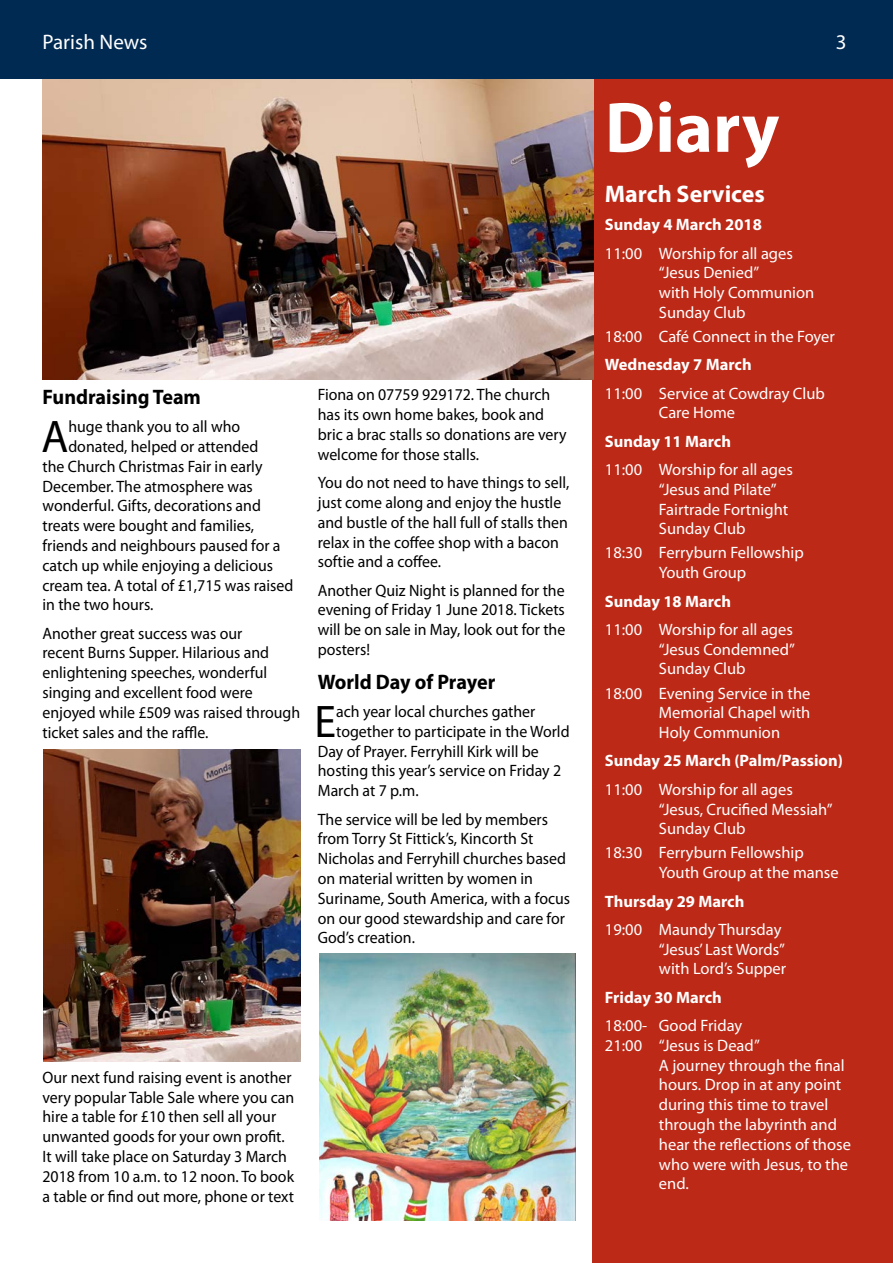
<style>
.page{position:relative;width:893px;height:1263px;background:#fff}
.page>*{position:absolute;margin:0;border:0;box-sizing:border-box;transform-origin:0 0}
.t1{font:700 72px "Myriad Pro";color:#fff}
.t2{font:45.9px "Myriad Pro";color:#000;scale:.96 1}
.t3{font:700 24px "Myriad Pro";color:#fff}
.t4{font:700 21px "Myriad Pro";color:#000;scale:.96 1}
.t5{font:21px "Myriad Pro";color:#fff}
.t6{font:16.5px/19.8px "Myriad Pro";color:#000;scale:.96 1}
.t7{font:16.5px/19.8px "Myriad Pro";color:#fff}
.t8{font:700 16.5px "Myriad Pro";color:#fff}
</style>
<div class="page">
<div style="left:592px;top:79px;width:301px;height:1184px;background:#bc2917"></div>
<div style="left:0;top:0;width:893px;height:15px;background:#002a52"></div>
<div style="left:0;top:15px;width:893px;height:28px;background:#002a52"></div>
<div style="left:0;top:43px;width:893px;height:36px;background:#002a52"></div>
<img style="left:319px;top:954px;width:256px;height:266px">
<img style="left:43px;top:79px;width:550px;height:300px">
<img style="left:43px;top:749px;width:257px;height:312px">
<p class="t5" style="left:43px;top:29px;width:107px">Parish News</p>
<p class="t5" style="left:836px;top:29px;width:12px">3</p>
<p class="t4" style="left:43px;top:383px;width:167px">Fundraising Team</p>
<h2 class="t2" style="left:41px;top:408px;width:30px">A</h2>
<p class="t6" style="left:68px;top:416px;width:180px">huge thank you to all who</p>
<p class="t6" style="left:68px;top:436px;width:199px">donated, helped or attended</p>
<p class="t6" style="left:43px;top:456px;width:231px">the Church Christmas Fair in early</p>
<p class="t6" style="left:43px;top:476px;width:221px">December. The atmosphere was</p>
<p class="t6" style="left:43px;top:496px;width:229px">wonderful. Gifts, decorations and</p>
<p class="t6" style="left:43px;top:515px;width:222px">treats were bought and families,</p>
<p class="t6" style="left:43px;top:535px;width:249px">friends and neighbours paused for a</p>
<p class="t6" style="left:43px;top:555px;width:242px">catch up while enjoying a delicious</p>
<p class="t6" style="left:43px;top:575px;width:263px">cream tea. A total of £1,715 was raised</p>
<p class="t6" style="left:43px;top:595px;width:117px">in the two hours.</p>
<p class="t6" style="left:43px;top:623px;width:270px">Another great success was our<br>recent Burns Supper. Hilarious and enlightening speeches, wonderful singing and excellent food were enjoyed while £509 was raised through ticket sales and the raffle.</p>
<p class="t6" style="left:318px;top:385px;width:260px">Fiona on 07759 929172. The church has its own home bakes, book and bric a brac stalls so donations are very welcome for those stalls.</p>
<p class="t6" style="left:318px;top:472px;width:263px">You do not need to have things to sell, just come along and enjoy the hustle and bustle of the hall full of stalls then relax in the coffee shop with a bacon softie and a coffee.</p>
<p class="t6" style="left:318px;top:580px;width:259px;text-align:justify">Another Quiz Night is planned for the evening of Friday 1 June 2018. Tickets will be on sale in May, look out for the posters!</p>
<p class="t4" style="left:318px;top:668px;width:186px">World Day of Prayer</p>
<h2 class="t2" style="left:315px;top:693px;width:24px">E</h2>
<p class="t6" style="left:336px;top:701px;width:209px">ach year local churches gather</p>
<p class="t6" style="left:336px;top:721px;width:245px">together to participate in the World</p>
<p class="t6" style="left:318px;top:741px;width:232px">Day of Prayer. Ferryhill Kirk will be</p>
<p class="t6" style="left:318px;top:761px;width:255px">hosting this year’s service on Friday 2</p>
<p class="t6" style="left:318px;top:780px;width:106px">March at 7 p.m.</p>
<p class="t6" style="left:318px;top:809px;width:264px">The service will be led by members from Torry St Fittick’s, Kincorth St<br>Nicholas and Ferryhill churches based on material written by women in<br>Suriname, South America, with a focus on our good stewardship and care for<br>God’s creation.</p>
<p class="t6" style="left:43px;top:1067px;width:264px">Our next fund raising event is another very popular Table Sale where you can hire a table for £10 then sell all your unwanted goods for your own profit.<br>It will take place on Saturday 3 March 2018 from 10 a.m. to 12 noon. To book a table or find out more, phone or text</p>
<h1 class="t1" style="left:605px;top:81px;width:176px">Diary</h1>
<h3 class="t3" style="left:605px;top:178px;width:162px">March Services</h3>
<p class="t8" style="left:605px;top:214px;width:158px">Sunday 4 March 2018</p>
<p class="t7" style="left:659px;top:243px;width:157px;text-indent:-54px">11:00 Worship for all ages “Jesus Denied”<br>with Holy Communion<br>Sunday Club</p>
<p class="t7" style="left:605px;top:326px;width:232px">18:00 Café Connect in the Foyer</p>
<p class="t8" style="left:605px;top:354px;width:148px">Wednesday 7 March</p>
<p class="t7" style="left:659px;top:383px;width:167px;text-indent:-54px">11:00 Service at Cowdray Club<br>Care Home</p>
<p class="t8" style="left:605px;top:430px;width:128px">Sunday 11 March</p>
<p class="t7" style="left:659px;top:459px;width:136px;text-indent:-54px">11:00 Worship for all ages “Jesus and Pilate”<br>Fairtrade Fortnight<br>Sunday Club</p>
<p class="t7" style="left:605px;top:543px;width:200px;text-align:center">18:30 Ferryburn Fellowship<br>Youth Group</p>
<p class="t8" style="left:605px;top:590px;width:128px">Sunday 18 March</p>
<p class="t7" style="left:659px;top:619px;width:138px;text-indent:-54px">11:00 Worship for all ages “Jesus Condemned”<br>Sunday Club</p>
<p class="t7" style="left:659px;top:683px;width:153px;text-align:justify;text-indent:-54px">18:00 Evening Service in the Memorial Chapel with Holy Communion</p>
<p class="t8" style="left:605px;top:750px;width:240px">Sunday 25 March (Palm/Passion)</p>
<p class="t7" style="left:659px;top:779px;width:175px;text-indent:-54px">11:00 Worship for all ages “Jesus, Crucified Messiah”<br>Sunday Club</p>
<p class="t7" style="left:659px;top:843px;width:181px;text-indent:-54px">18:30 Ferryburn Fellowship<br>Youth Group at the manse</p>
<p class="t8" style="left:605px;top:890px;width:141px">Thursday 29 March</p>
<p class="t7" style="left:659px;top:919px;width:129px;text-indent:-54px">19:00 Maundy Thursday “Jesus’ Last Words” with Lord’s Supper</p>
<p class="t8" style="left:605px;top:986px;width:119px">Friday 30 March</p>
<p class="t7" style="left:605px;top:1015px;width:139px">18:00- Good Friday</p>
<p class="t7" style="left:605px;top:1035px;width:156px">21:00 “Jesus is Dead”</p>
<p class="t7" style="left:659px;top:1055px;width:187px">A journey through the final</p>
<p class="t7" style="left:659px;top:1075px;width:184px">hours. Drop in at any point</p>
<p class="t7" style="left:659px;top:1094px;width:171px">during this time to travel</p>
<p class="t7" style="left:659px;top:1114px;width:180px">through the labyrinth and</p>
<p class="t7" style="left:659px;top:1134px;width:194px">hear the reflections of those</p>
<p class="t7" style="left:659px;top:1154px;width:191px">who were with Jesus, to the</p>
<p class="t7" style="left:659px;top:1174px;width:31px">end.</p>
</div>
